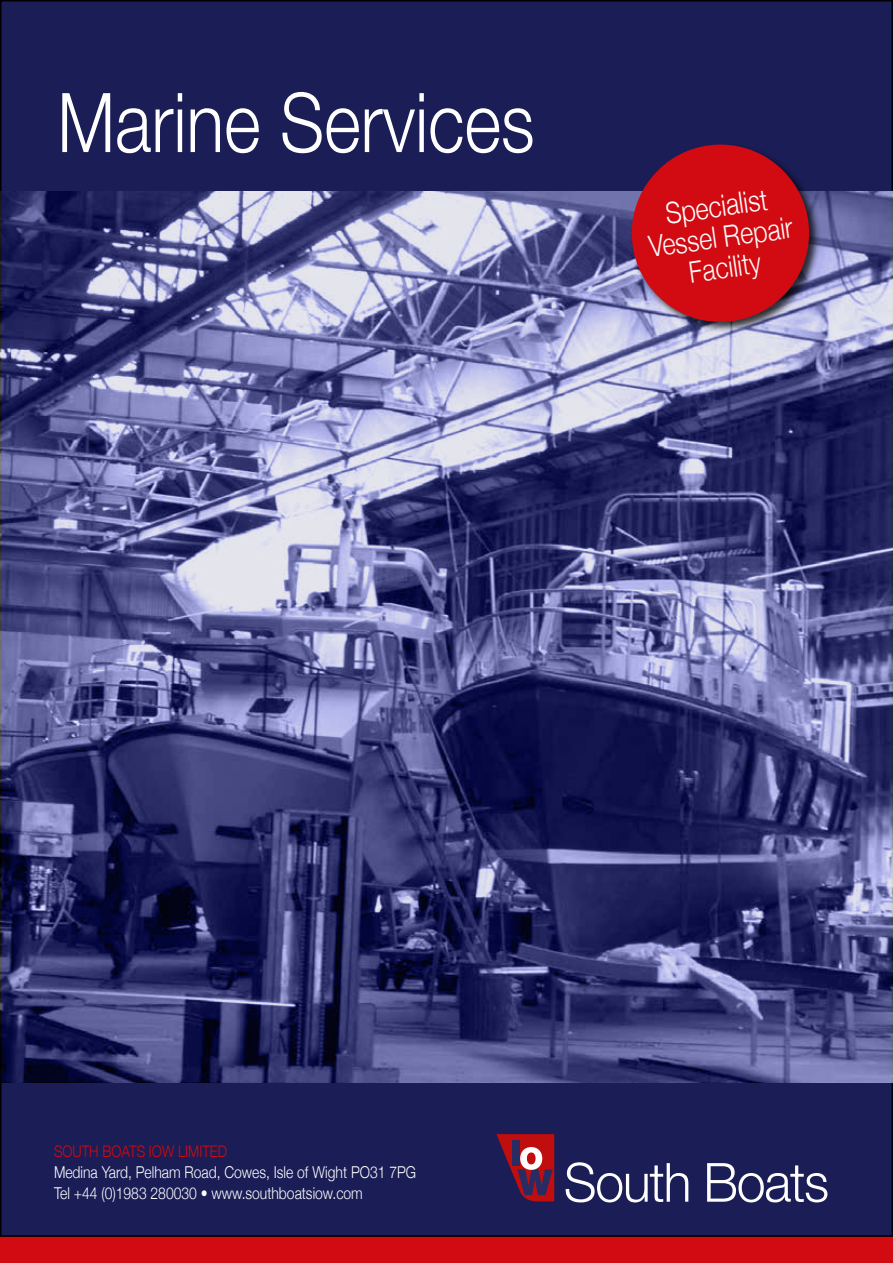
<style>
.page{position:relative;width:893px;height:1263px;background:#fff}
.page>*{position:absolute;margin:0;border:0;box-sizing:border-box;transform-origin:0 0}
.t1{font:300 82.5px "Helvetica Neue";color:#fff;scale:.85 1}
.t2{font:300 29.55px/30.8px "Helvetica Neue";color:#fbfbfb;text-align:center;scale:.85 1}
.t3{font:300 29.55px "Helvetica Neue";color:#fff;scale:.85 1}
.t4{font:300 16.35px/21px "Helvetica Neue";color:#fff;scale:.85 1}
.t5{font:300 15.9px "Helvetica Neue";color:#d20a11;scale:.85 1}
</style>
<div class="page">
<div style="left:1px;top:1px;width:891px;height:1261px;background:#1a1d56"></div>
<svg style="left:566px;top:1162px;width:122px;height:40px"></svg>
<svg style="left:707px;top:1163px;width:120px;height:39px"></svg>
<svg style="left:496px;top:1134px;width:58px;height:68px"></svg>
<svg style="left:0;top:1235px;width:893px;height:28px;background:#c40910"></svg>
<img style="left:0;top:191px;width:893px;height:891px">
<div style="left:630px;top:143px;width:191px;height:191px;background:#000;opacity:.75"></div>
<div style="left:632px;top:145px;width:177px;height:177px;background:#d20a11;border-radius:50%"></div>
<h1 class="t1" style="left:57px;top:56px;width:563px">Marine Services</h1>
<h2 class="t3" style="left:662px;top:190px;width:122px;rotate:-8deg">Specialist</h2>
<h2 class="t2" style="left:646px;top:229px;width:172px;rotate:-8deg">Vessel Repair<br>Facility</h2>
<p class="t5" style="left:54px;top:1139px;width:205px">SOUTH BOATS IOW LIMITED</p>
<p class="t4" style="left:54px;top:1161px;width:427px">Medina Yard, Pelham Road, Cowes, Isle of Wight PO31 7PG<br>Tel +44 (0)1983 280030 • www.southboatsiow.com</p>
</div>
